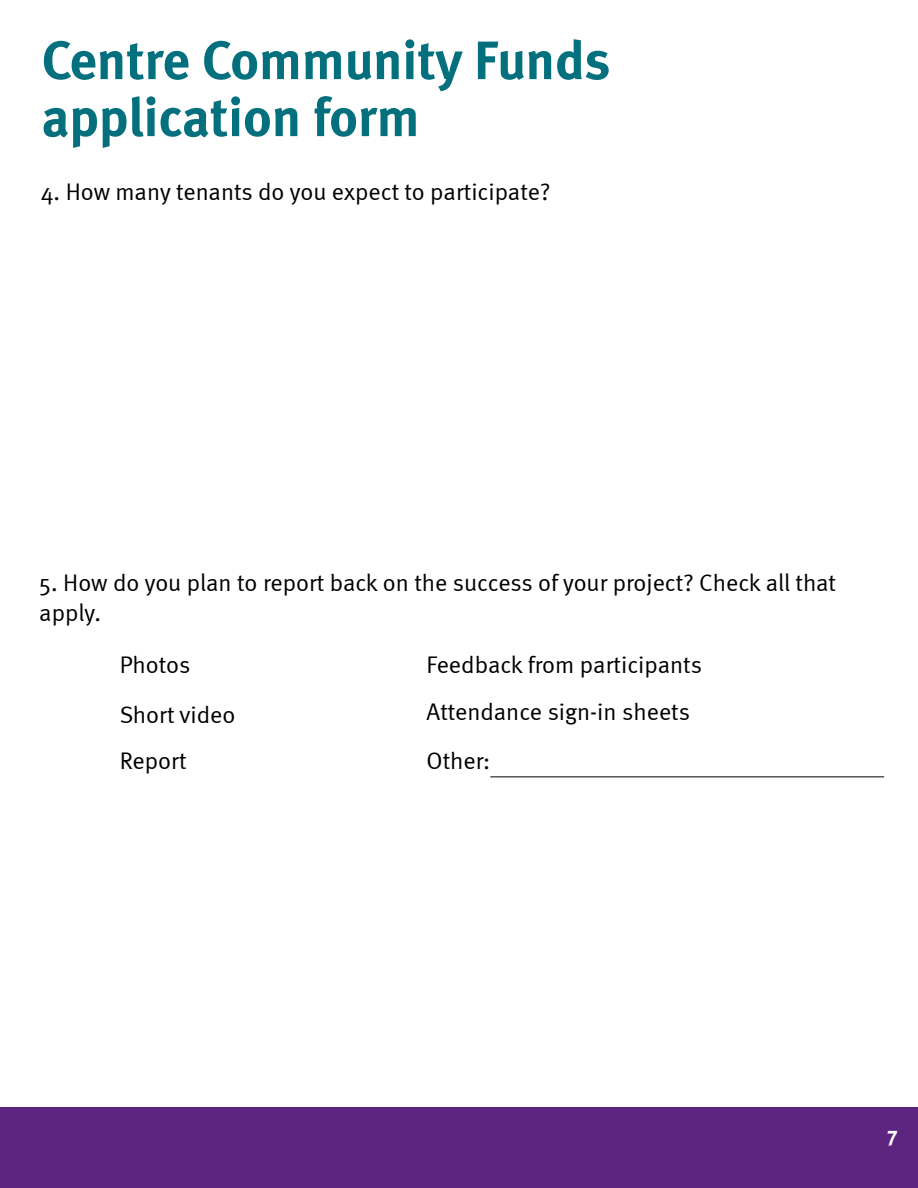
<style>
.page{position:relative;width:918px;height:1188px;background:#fff}
.page>*{position:absolute;margin:0;border:0;box-sizing:border-box;transform-origin:0 0}
.Header_style_1{font:54px/57px "Meta Bold LF";color:#04707e}
.t1{font:24px/30px "Meta Normal";color:#000}
.t2{font:24px/49.5px "Meta Normal LF";color:#000}
.t3{font:21px "Meta Bold LF";color:#fff}
</style>
<div class="page">
<div style="left:0;top:1107px;width:918px;height:81px;background:#5e2580"></div>
<hr style="left:490px;top:777px;width:394px;height:1px;background:#000">
<h1 class="Header_style_1" style="left:42px;top:31px;width:570px">Centre Community Funds application form</h1>
<p class="t1" style="left:41px;top:177px;width:511px">4. How many tenants do you expect to participate?</p>
<p class="t1" style="left:39px;top:567px;width:798px">5. How do you plan to report back on the success of your project? Check all that apply.</p>
<p class="t2" style="left:120px;top:640px;width:117px">Photos<br>Short video</p>
<p class="t2" style="left:120px;top:736px;width:68px">Report</p>
<p class="t2" style="left:427px;top:642px;width:277px;line-height:46.5px">Feedback from participants<br>Attendance sign-in sheets</p>
<p class="t2" style="left:427px;top:736px;width:65px">Other:</p>
<p class="t3" style="left:886px;top:1125px;width:13px">7</p>
</div>
